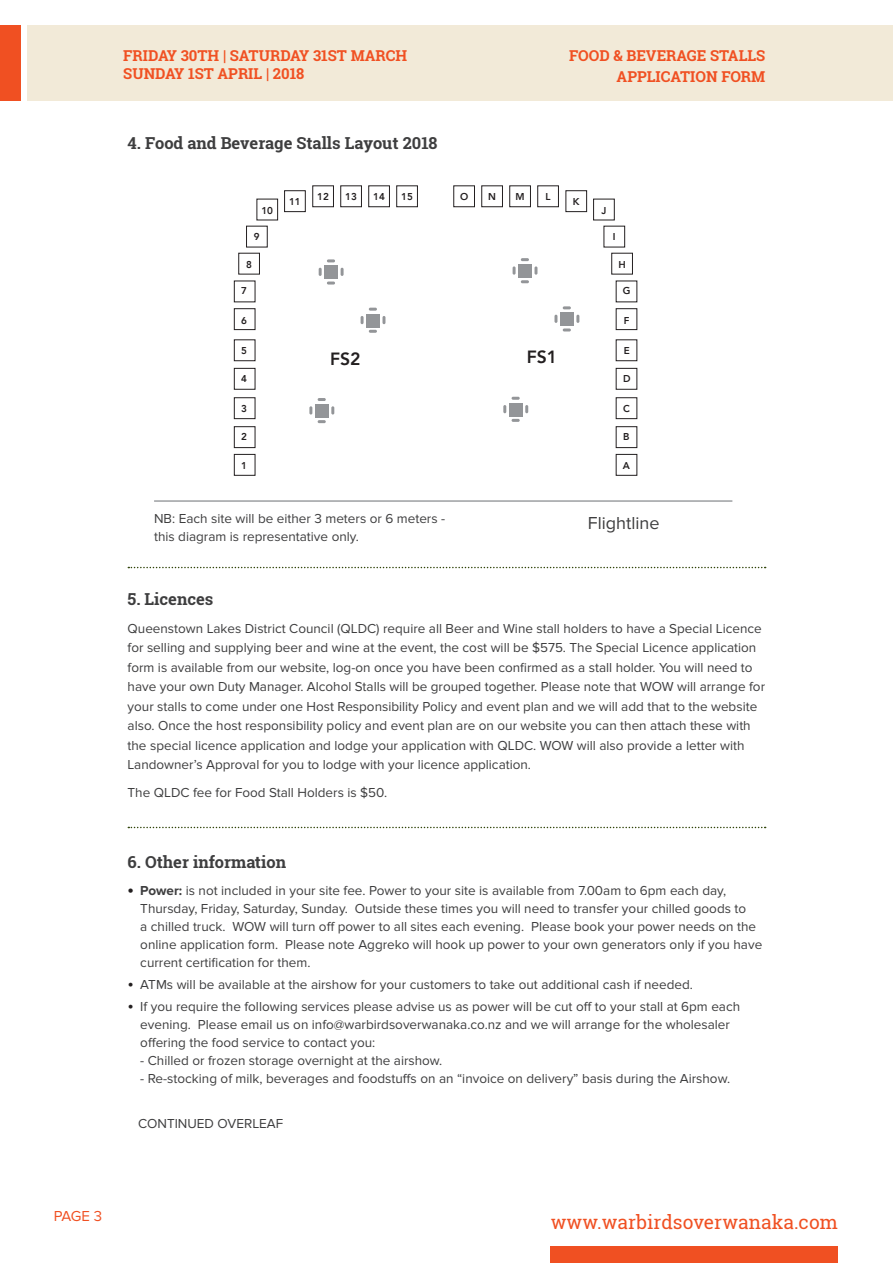
<style>
.page{position:relative;width:893px;height:1263px;background:#fff}
.page>*{position:absolute;margin:0;border:0;box-sizing:border-box;transform-origin:0 0}
.t1{font:19.2px "Roboto Slab";color:#f05022}
.t2{font:18px "Proxima Nova";color:#3e3e3f}
.t3{font:800 17.7px "Avenir";color:#231f20}
.t4{font:700 16.5px "Roboto Slab";color:#3e3e3f}
.t5{font:700 15px/21px "Roboto Slab";color:#f05022;text-align:right}
.t6{font:15px "Proxima Nova";color:#f05022}
.t7{font:13.5px/18px "Proxima Nova";color:#3e3e3f}
.t8{font:800 9.9px "Avenir";color:#231f20}
.s1{font-weight:700;font-size:18px;color:#231f20}
.s2{font-weight:700}
.s3{font-size:18px;color:#231f20}
</style>
<div class="page">
<div style="left:551px;top:1246px;width:287px;height:17px;background:#f05022"></div>
<hr style="left:154px;top:500px;width:578px;height:2px;background:#9d9fa2">
<svg style="left:513px;top:258px;width:24px;height:25px"></svg>
<div style="left:560px;top:313px;width:13px;height:13px;background:#939598"></div>
<svg style="left:563px;top:306px;width:8px;height:3px"></svg>
<svg style="left:554px;top:315px;width:3px;height:8px"></svg>
<svg style="left:563px;top:315px;width:16px;height:16px"></svg>
<div style="left:509px;top:403px;width:13px;height:13px;background:#939598"></div>
<svg style="left:512px;top:419px;width:8px;height:3px"></svg>
<svg style="left:503px;top:405px;width:3px;height:8px"></svg>
<svg style="left:512px;top:397px;width:16px;height:16px"></svg>
<div style="left:324px;top:266px;width:14px;height:13px;background:#939598"></div>
<svg style="left:327px;top:259px;width:8px;height:3px"></svg>
<svg style="left:327px;top:282px;width:8px;height:3px"></svg>
<svg style="left:319px;top:268px;width:3px;height:8px"></svg>
<svg style="left:341px;top:268px;width:3px;height:8px"></svg>
<div style="left:366px;top:314px;width:14px;height:13px;background:#939598"></div>
<svg style="left:369px;top:330px;width:8px;height:3px"></svg>
<svg style="left:361px;top:308px;width:24px;height:16px"></svg>
<div style="left:315px;top:404px;width:13px;height:13px;background:#939598"></div>
<svg style="left:318px;top:420px;width:8px;height:3px"></svg>
<svg style="left:309px;top:406px;width:3px;height:8px"></svg>
<svg style="left:318px;top:398px;width:16px;height:16px"></svg>
<div style="left:234px;top:454px;width:21px;height:22px;border:1px solid #231f20"></div>
<div style="left:234px;top:426px;width:21px;height:22px;border:1px solid #231f20"></div>
<div style="left:234px;top:397px;width:21px;height:22px;border:1px solid #231f20"></div>
<div style="left:234px;top:368px;width:21px;height:22px;border:1px solid #231f20"></div>
<div style="left:234px;top:339px;width:21px;height:22px;border:1px solid #231f20"></div>
<div style="left:234px;top:308px;width:21px;height:22px;border:1px solid #231f20"></div>
<div style="left:238px;top:253px;width:22px;height:22px;border:1px solid #231f20"></div>
<div style="left:246px;top:226px;width:22px;height:21px;border:1px solid #231f20"></div>
<div style="left:284px;top:190px;width:22px;height:22px;border:1px solid #231f20"></div>
<div style="left:312px;top:185px;width:22px;height:22px;border:1px solid #231f20"></div>
<div style="left:340px;top:185px;width:22px;height:22px;border:1px solid #231f20"></div>
<div style="left:368px;top:185px;width:22px;height:22px;border:1px solid #231f20"></div>
<div style="left:396px;top:185px;width:22px;height:22px;border:1px solid #231f20"></div>
<div style="left:616px;top:454px;width:21px;height:22px;border:1px solid #231f20"></div>
<div style="left:616px;top:426px;width:21px;height:22px;border:1px solid #231f20"></div>
<div style="left:616px;top:397px;width:21px;height:22px;border:1px solid #231f20"></div>
<div style="left:616px;top:368px;width:21px;height:22px;border:1px solid #231f20"></div>
<div style="left:616px;top:308px;width:21px;height:22px;border:1px solid #231f20"></div>
<div style="left:611px;top:253px;width:22px;height:22px;border:1px solid #231f20"></div>
<div style="left:593px;top:199px;width:22px;height:21px;border:1px solid #231f20"></div>
<div style="left:565px;top:190px;width:22px;height:22px;border:1px solid #231f20"></div>
<div style="left:537px;top:185px;width:22px;height:22px;border:1px solid #231f20"></div>
<div style="left:509px;top:185px;width:22px;height:22px;border:1px solid #231f20"></div>
<div style="left:481px;top:185px;width:22px;height:22px;border:1px solid #231f20"></div>
<div style="left:453px;top:185px;width:22px;height:22px;border:1px solid #231f20"></div>
<svg style="left:128px;top:567px;width:638px;height:1px"></svg>
<svg style="left:128px;top:827px;width:638px;height:1px"></svg>
<div style="left:28px;top:26px;width:865px;height:75px;background:#f2ead8"></div>
<div style="left:0;top:26px;width:20px;height:75px;background:#f05022"></div>
<p class="t5" style="left:123px;top:46px;width:286px;line-height:18px;text-align:left">FRIDAY 30TH | SATURDAY 31ST MARCH<br>SUNDAY 1ST APRIL | 2018</p>
<p class="t5" style="left:569px;top:45px;width:198px">FOOD &amp; BEVERAGE STALLS<br>APPLICATION FORM</p>
<p class="t4" style="left:128px;top:132px;width:312px">4. Food and Beverage Stalls Layout 2018</p>
<p class="t8" style="left:261px;top:202px;width:13px">10</p>
<p class="t8" style="left:289px;top:194px;width:13px">11</p>
<p class="t8" style="left:317px;top:189px;width:13px">12</p>
<p class="t8" style="left:345px;top:189px;width:13px">13</p>
<p class="t8" style="left:373px;top:189px;width:13px">14</p>
<p class="t8" style="left:401px;top:189px;width:13px">15</p>
<p class="t8" style="left:460px;top:189px;width:10px">O</p>
<p class="t8" style="left:488px;top:189px;width:9px">N</p>
<p class="t8" style="left:516px;top:189px;width:11px">M</p>
<p class="t8" style="left:545px;top:189px;width:7px">L</p>
<p class="t8" style="left:573px;top:194px;width:8px">K</p>
<p class="t8" style="left:601px;top:202px;width:6px">J</p>
<p class="t8" style="left:254px;top:229px;width:7px">9</p>
<p class="t8" style="left:613px;top:229px;width:4px">I</p>
<p class="t8" style="left:246px;top:257px;width:7px">8</p>
<p class="t8" style="left:241px;top:283px;width:7px">7</p>
<p class="t8" style="left:623px;top:283px;width:9px">G</p>
<p class="t8" style="left:241px;top:312px;width:7px">6</p>
<p class="t8" style="left:624px;top:312px;width:7px">F</p>
<p class="t8" style="left:241px;top:343px;width:7px">5</p>
<p class="t3" style="left:330px;top:345px;width:32px">FS2</p>
<p class="t3" style="left:527px;top:343px;width:32px">FS1</p>
<p class="t8" style="left:624px;top:343px;width:8px">E</p>
<p class="t8" style="left:241px;top:371px;width:7px">4</p>
<p class="t8" style="left:623px;top:371px;width:9px">D</p>
<p class="t8" style="left:241px;top:401px;width:7px">3</p>
<p class="t8" style="left:623px;top:401px;width:8px">C</p>
<p class="t8" style="left:241px;top:429px;width:7px">2</p>
<p class="t8" style="left:623px;top:429px;width:8px">B</p>
<p class="t8" style="left:241px;top:458px;width:7px">1</p>
<p class="t8" style="left:623px;top:458px;width:9px">A</p>
<p class="t7" style="left:154px;top:510px;width:293px">NB: Each site will be either 3 meters or 6 meters - this diagram is representative only.</p>
<p class="t2" style="left:588px;top:512px;width:73px">Flightline</p>
<p class="t4" style="left:128px;top:587px;width:87px">5. Licences</p>
<p class="t7" style="left:128px;top:619px;width:639px;line-height:19.5px">Queenstown Lakes District Council (QLDC) require all Beer and Wine stall holders to have a Special Licence for selling and supplying beer and wine at the event, the cost will be $575. The Special Licence application form is available from our website, log-on once you have been confirmed as a stall holder. You will need to have your own Duty Manager. Alcohol Stalls will be grouped together. Please note that WOW will arrange for your stalls to come under one Host Responsibility Policy and event plan and we will add that to the website also. Once the host responsibility policy and event plan are on our website you can then attach these with the special licence application and lodge your application with QLDC. WOW will also provide a letter with Landowner’s Approval for you to lodge with your licence application.</p>
<p class="t7" style="left:128px;top:784px;width:261px">The QLDC fee for Food Stall Holders is $50.</p>
<p class="t4" style="left:128px;top:851px;width:160px">6. Other information</p>
<p class="t7" style="left:140px;top:882px;width:623px;text-indent:-13px"><span class="s1">•</span> <span class="s2">Power:</span> is not included in your site fee. Power to your site is available from 7.00am to 6pm each day, Thursday, Friday, Saturday, Sunday. Outside these times you will need to transfer your chilled goods to<br>a chilled truck. WOW will turn off power to all sites each evening. Please book your power needs on the online application form. Please note Aggreko will hook up power to your own generators only if you have current certification for them.</p>
<p class="t7" style="left:128px;top:976px;width:567px"><span class="s3">•</span> ATMs will be available at the airshow for your customers to take out additional cash if needed.</p>
<p class="t7" style="left:140px;top:998px;width:601px;text-indent:-13px"><span class="s3">•</span> If you require the following services please advise us as power will be cut off to your stall at 6pm each evening. Please email us on info@warbirdsoverwanaka.co.nz and we will arrange for the wholesaler offering the food service to contact you:</p>
<p class="t7" style="left:140px;top:1052px;width:304px">- Chilled or frozen storage overnight at the airshow.</p>
<p class="t7" style="left:140px;top:1070px;width:591px">- Re-stocking of milk, beverages and foodstuffs on an “invoice on delivery” basis during the Airshow.</p>
<p class="t7" style="left:138px;top:1115px;width:147px">CONTINUED OVERLEAF</p>
<p class="t6" style="left:54px;top:1207px;width:50px">PAGE 3</p>
<h1 class="t1" style="left:551px;top:1209px;width:289px">www.warbirdsoverwanaka.com</h1>
</div>
